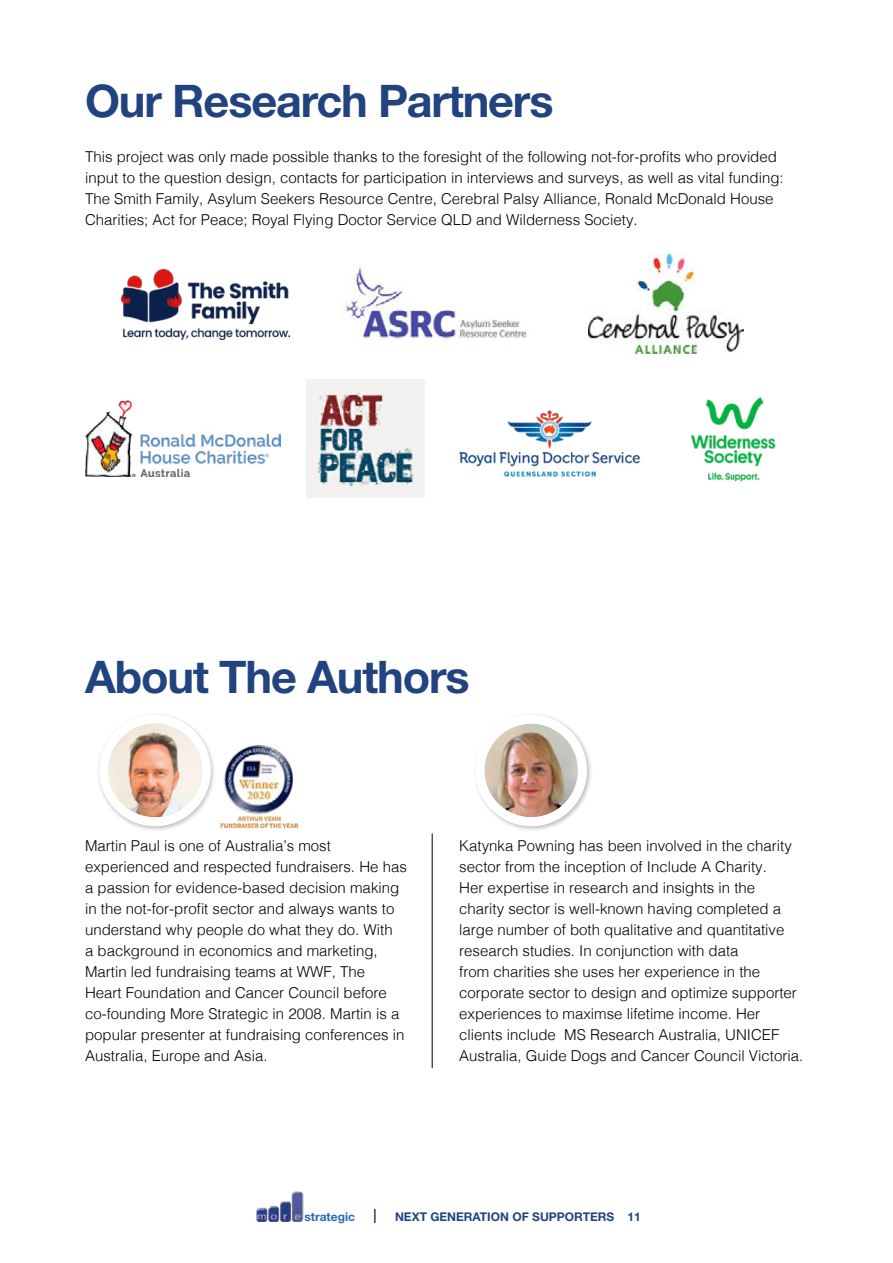
<style>
.page{position:relative;width:893px;height:1263px;background:#fff}
.page>*{position:absolute;margin:0;border:0;box-sizing:border-box;transform-origin:0 0}
.t1{font:700 45px "Helvetica Neue LT Std";letter-spacing:-.025em;color:#214480}
.t2{font:300 15px/21px "Helvetica";color:#000}
.t3{font:700 12px "Helvetica Neue LT Std";color:#214480}
.t4{font:700 12px "Helvetica Neue LT Std";color:#2a6ab4}
.s1{font-family:"Helvetica Neue"}
</style>
<div class="page">
<svg style="left:374px;top:1209px;width:2px;height:14px"></svg>
<img style="left:256px;top:1191px;width:47px;height:31px">
<hr style="left:432px;top:833px;width:1px;height:235px;background:#000">
<img style="left:121px;top:270px;width:169px;height:69px">
<img style="left:342px;top:264px;width:185px;height:75px">
<img style="left:589px;top:254px;width:154px;height:99px">
<img style="left:85px;top:400px;width:196px;height:76px">
<img style="left:307px;top:380px;width:118px;height:117px">
<img style="left:459px;top:410px;width:182px;height:67px">
<img style="left:690px;top:397px;width:86px;height:85px">
<div style="left:473px;top:712px;width:119px;height:120px;background:#000;opacity:.25"></div>
<div style="left:480px;top:719px;width:102px;height:103px;background:#fff;border-radius:50%"></div>
<img style="left:484px;top:724px;width:94px;height:93px;border-radius:47px">
<div style="left:475px;top:715px;width:112px;height:111px;border:9px solid #fff;border-radius:50%"></div>
<div style="left:97px;top:712px;width:119px;height:119px;background:#000;opacity:.25"></div>
<img style="left:108px;top:724px;width:94px;height:93px;border-radius:47px">
<div style="left:99px;top:715px;width:112px;height:111px;border:9px solid #fff;border-radius:50%"></div>
<img style="left:211px;top:737px;width:88px;height:94px">
<h1 class="t1" style="left:85px;top:73px;width:470px">Our Research Partners</h1>
<p class="t2" style="left:85px;top:145px;width:693px">This project was only made possible thanks to the foresight of the following not-for-profits who provided</p>
<p class="t2" style="left:85px;top:166px;width:700px">input to the question design, contacts for participation in interviews and surveys, as well as vital funding:<br>The Smith Family, Asylum Seekers Resource Centre, Cerebral Palsy Alliance, Ronald McDonald House<br>Charities; Act for Peace; Royal Flying Doctor Service QLD and Wilderness Society.</p>
<h1 class="t1" style="left:85px;top:649px;width:386px">About The Authors</h1>
<p class="t2" style="left:85px;top:834px;width:323px">Martin Paul is one of Australia’s most experienced and respected fundraisers. He has a passion for evidence-based decision making</p>
<p class="t2" style="left:85px;top:897px;width:311px">in the not-for-profit sector and always wants to</p>
<p class="t2" style="left:85px;top:918px;width:321px">understand why people do what they do. With a background in economics and marketing, Martin led fundraising teams at WWF, The Heart Foundation and Cancer Council before co-founding More Strategic in 2008. Martin is a popular presenter at fundraising conferences in Australia, Europe and Asia.</p>
<p class="t2" style="left:459px;top:834px;width:345px">Katynka Powning has been involved in the charity sector from the inception of Include A Charity.<br>Her expertise in research and insights in the charity sector is well-known having completed a large number of both qualitative and quantitative research studies. In conjunction with data<br>from charities she uses her experience in the corporate sector to design and optimize supporter experiences to maximse lifetime income. Her clients include MS Research Australia, UNICEF Australia, Guide Dogs and Cancer Council Victoria.</p>
<p class="t4" style="left:304px;top:1209px;width:52px">strategic</p>
<p class="t3" style="left:395px;top:1209px;width:247px">NEXT GENERATION OF SUPPORTERS <span class="s1">11</span></p>
</div>
